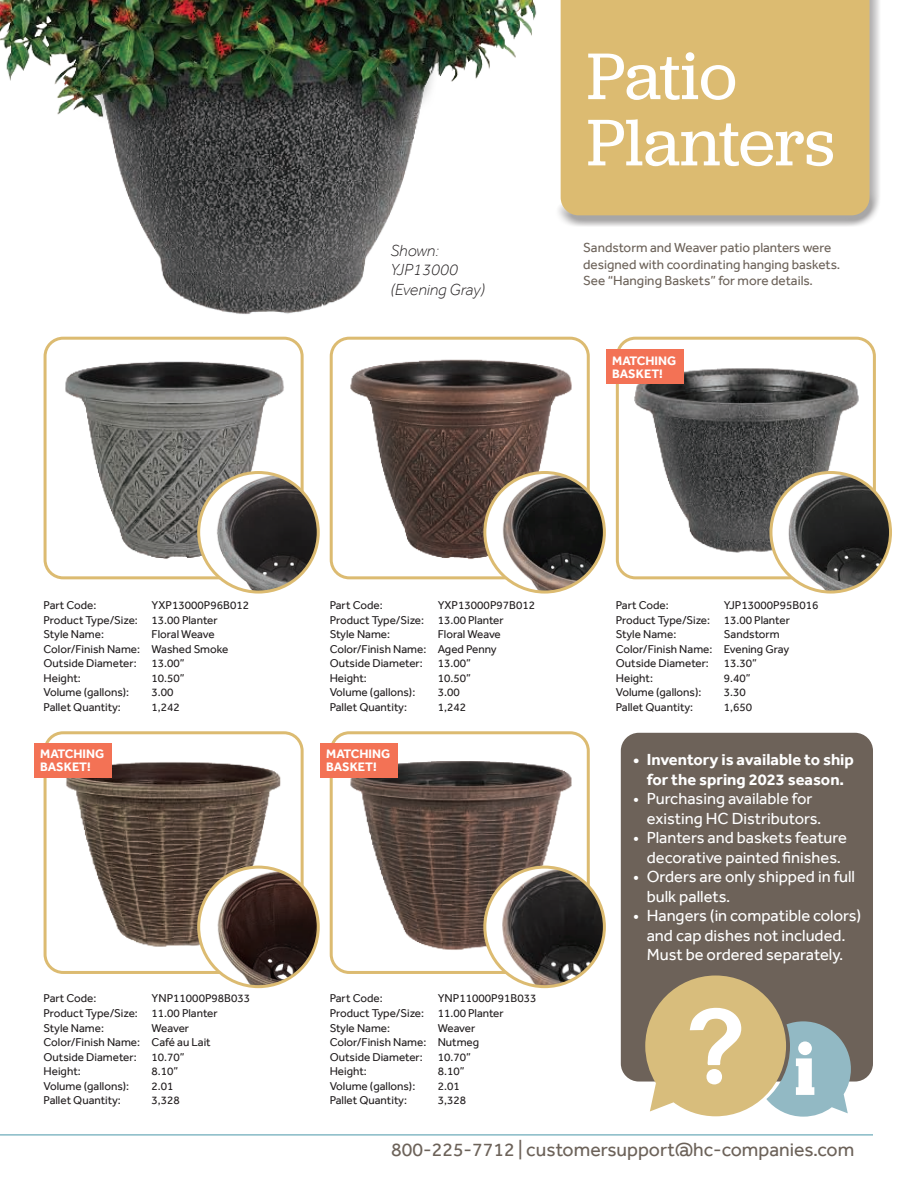
<style>
.page{position:relative;width:918px;height:1188px;background:#fff}
.page>*{position:absolute;margin:0;border:0;box-sizing:border-box;transform-origin:0 0}
.t1{font:68.55px/66.3px "Jubilat";letter-spacing:-.005em;color:#fff}
.t2{font:19.5px "Effra";color:#6c6259}
.t3{font:16.5px/19.5px "Effra";color:#fff}
.t4{font:700 16.5px/19.5px "Effra";color:#fff;text-align:center}
.t5{font:italic 300 16.5px/19.8px "Effra";color:#231f20}
.t6{font:13.5px/16.2px "Effra";color:#6c6259}
.t7{font:700 12.6px/13px "Effra";color:#fff}
.t8{font:11.7px/14.5px "Effra";color:#231f20}
</style>
<div class="page">
<div style="left:621px;top:733px;width:252px;height:349px;background:#6d6259;border-radius:18px"></div>
<img style="left:0;top:0;width:537px;height:314px">
<img style="left:65px;top:361px;width:223px;height:208px">
<div style="left:44px;top:337px;width:260px;height:242px;border:3px solid #dcbb71;border-radius:18px"></div>
<img style="left:199px;top:473px;width:119px;height:119px;border-radius:60px">
<div style="left:197px;top:471px;width:123px;height:123px;border:3px solid #dcbb71;border-radius:50%"></div>
<img style="left:350px;top:359px;width:222px;height:200px">
<div style="left:330px;top:337px;width:260px;height:242px;border:3px solid #dcbb71;border-radius:18px"></div>
<img style="left:485px;top:473px;width:119px;height:117px">
<div style="left:483px;top:471px;width:123px;height:123px;border:3px solid #dcbb71;border-radius:50%"></div>
<img style="left:634px;top:349px;width:226px;height:218px">
<div style="left:616px;top:337px;width:260px;height:242px;border:3px solid #dcbb71;border-radius:18px"></div>
<img style="left:771px;top:473px;width:120px;height:119px;border-radius:60px">
<div style="left:769px;top:471px;width:123px;height:123px;border:3px solid #dcbb71;border-radius:50%"></div>
<img style="left:66px;top:743px;width:215px;height:204px">
<div style="left:44px;top:731px;width:260px;height:243px;border:3px solid #dcbb71;border-radius:18px"></div>
<img style="left:199px;top:867px;width:119px;height:120px">
<div style="left:197px;top:866px;width:123px;height:122px;border:3px solid #dcbb71;border-radius:50%"></div>
<img style="left:350px;top:743px;width:222px;height:212px">
<div style="left:330px;top:731px;width:260px;height:243px;border:3px solid #dcbb71;border-radius:18px"></div>
<img style="left:490px;top:867px;width:114px;height:120px">
<div style="left:483px;top:866px;width:123px;height:122px;border:3px solid #dcbb71;border-radius:50%"></div>
<svg style="left:558px;top:0;width:322px;height:226px;background:#cdcbc9"></svg>
<div style="left:561px;top:0;width:309px;height:215px;background:#dcbb71"></div>
<svg style="left:645px;top:976px;width:206px;height:141px"></svg>
<div style="left:34px;top:743px;width:77px;height:35px;background:#f37255"></div>
<div style="left:320px;top:743px;width:77px;height:35px;background:#f37255"></div>
<div style="left:606px;top:349px;width:77px;height:35px;background:#f37255"></div>
<hr style="left:0;top:1134px;width:873px;height:2px;background:#86bac6">
<h1 class="t1" style="left:587px;top:50px;width:249px">Patio<br>Planters</h1>
<h3 class="t5" style="left:390px;top:242px;width:96px">Shown:<br>YJP13000 (Evening Gray)</h3>
<p class="t6" style="left:583px;top:240px;width:259px">Sandstorm and Weaver patio planters were designed with coordinating hanging baskets.<br>See “Hanging Baskets” for more details.</p>
<p class="t7" style="left:612px;top:355px;width:65px">MATCHING<br>BASKET!</p>
<p class="t8" style="left:44px;top:598px;width:54px">Part Code:</p>
<p class="t8" style="left:44px;top:598px;width:207px;text-indent:108px">YXP13000P96B012<br>Product Type/Size: 13.00 Planter<br>Style Name:</p>
<p class="t8" style="left:44px;top:627px;width:186px;text-indent:108px">Floral Weave<br>Color/Finish Name: Washed Smoke<br>Outside Diameter:</p>
<p class="t8" style="left:152px;top:656px;width:35px">13.00”</p>
<p class="t8" style="left:330px;top:598px;width:54px">Part Code:</p>
<p class="t8" style="left:330px;top:598px;width:207px;text-indent:108px">YXP13000P97B012<br>Product Type/Size: 13.00 Planter<br>Style Name:</p>
<p class="t8" style="left:330px;top:627px;width:173px;text-indent:108px">Floral Weave<br>Color/Finish Name: Aged Penny<br>Outside Diameter:</p>
<p class="t8" style="left:438px;top:656px;width:35px">13.00”</p>
<p class="t8" style="left:44px;top:671px;width:39px">Height:</p>
<p class="t8" style="left:152px;top:671px;width:35px">10.50”</p>
<p class="t8" style="left:44px;top:685px;width:87px">Volume (gallons):</p>
<p class="t8" style="left:152px;top:685px;width:24px">3.00</p>
<p class="t8" style="left:44px;top:700px;width:79px">Pallet Quantity:</p>
<p class="t8" style="left:152px;top:700px;width:30px">1,242</p>
<p class="t8" style="left:330px;top:671px;width:39px">Height:</p>
<p class="t8" style="left:438px;top:671px;width:35px">10.50”</p>
<p class="t8" style="left:330px;top:685px;width:87px">Volume (gallons):</p>
<p class="t8" style="left:438px;top:685px;width:24px">3.00</p>
<p class="t8" style="left:330px;top:700px;width:79px">Pallet Quantity:</p>
<p class="t8" style="left:438px;top:700px;width:30px">1,242</p>
<p class="t7" style="left:40px;top:748px;width:65px">MATCHING<br>BASKET!</p>
<p class="t7" style="left:326px;top:748px;width:65px">MATCHING<br>BASKET!</p>
<p class="t8" style="left:44px;top:992px;width:54px">Part Code:</p>
<p class="t8" style="left:44px;top:992px;width:208px;text-indent:108px">YNP11000P98B033<br>Product Type/Size: 11.00 Planter<br>Style Name:</p>
<p class="t8" style="left:44px;top:1021px;width:169px;text-indent:108px">Weaver<br>Color/Finish Name: Café au Lait<br>Outside Diameter:</p>
<p class="t8" style="left:152px;top:1050px;width:35px">10.70”</p>
<p class="t8" style="left:330px;top:992px;width:54px">Part Code:</p>
<p class="t8" style="left:330px;top:992px;width:208px;text-indent:108px">YNP11000P91B033<br>Product Type/Size: 11.00 Planter<br>Style Name:</p>
<p class="t8" style="left:330px;top:1021px;width:151px;text-indent:108px">Weaver<br>Color/Finish Name: Nutmeg<br>Outside Diameter:</p>
<p class="t8" style="left:438px;top:1050px;width:35px">10.70”</p>
<p class="t8" style="left:44px;top:1064px;width:39px">Height:</p>
<p class="t8" style="left:152px;top:1064px;width:28px">8.10”</p>
<p class="t8" style="left:44px;top:1079px;width:87px">Volume (gallons):</p>
<p class="t8" style="left:152px;top:1079px;width:24px">2.01</p>
<p class="t8" style="left:44px;top:1094px;width:79px">Pallet Quantity:</p>
<p class="t8" style="left:152px;top:1094px;width:30px">3,328</p>
<p class="t8" style="left:330px;top:1064px;width:39px">Height:</p>
<p class="t8" style="left:438px;top:1064px;width:28px">8.10”</p>
<p class="t8" style="left:330px;top:1079px;width:87px">Volume (gallons):</p>
<p class="t8" style="left:438px;top:1079px;width:24px">2.01</p>
<p class="t8" style="left:330px;top:1094px;width:79px">Pallet Quantity:</p>
<p class="t8" style="left:438px;top:1094px;width:30px">3,328</p>
<p class="t8" style="left:616px;top:598px;width:54px">Part Code:</p>
<p class="t8" style="left:616px;top:598px;width:204px;text-indent:108px">YJP13000P95B016<br>Product Type/Size: 13.00 Planter<br>Style Name:</p>
<p class="t8" style="left:616px;top:627px;width:175px;text-indent:108px">Sandstorm<br>Color/Finish Name: Evening Gray<br>Outside Diameter:</p>
<p class="t8" style="left:724px;top:656px;width:35px">13.30”</p>
<p class="t8" style="left:616px;top:671px;width:39px">Height:</p>
<p class="t8" style="left:724px;top:671px;width:28px">9.40”</p>
<p class="t8" style="left:616px;top:685px;width:87px">Volume (gallons):</p>
<p class="t8" style="left:724px;top:685px;width:24px">3.30</p>
<p class="t8" style="left:616px;top:700px;width:79px">Pallet Quantity:</p>
<p class="t8" style="left:724px;top:700px;width:30px">1,650</p>
<h3 class="t4" style="left:633px;top:751px;width:222px">• Inventory is available to ship for the spring 2023 season.</h3>
<h3 class="t3" style="left:647px;top:789px;width:176px;text-indent:-14px">• Purchasing available for existing HC Distributors.</h3>
<h3 class="t3" style="left:633px;top:828px;width:215px;text-align:center">• Planters and baskets feature decorative painted finishes.</h3>
<h3 class="t3" style="left:647px;top:867px;width:210px;text-indent:-14px">• Orders are only shipped in full bulk pallets.</h3>
<h3 class="t3" style="left:633px;top:906px;width:230px;text-align:center">• Hangers (in compatible colors) and cap dishes not included.<br>Must be ordered separately.</h3>
<h2 class="t2" style="left:391px;top:1140px;width:464px">800-225-7712 | customersupport@hc-companies.com</h2>
</div>
